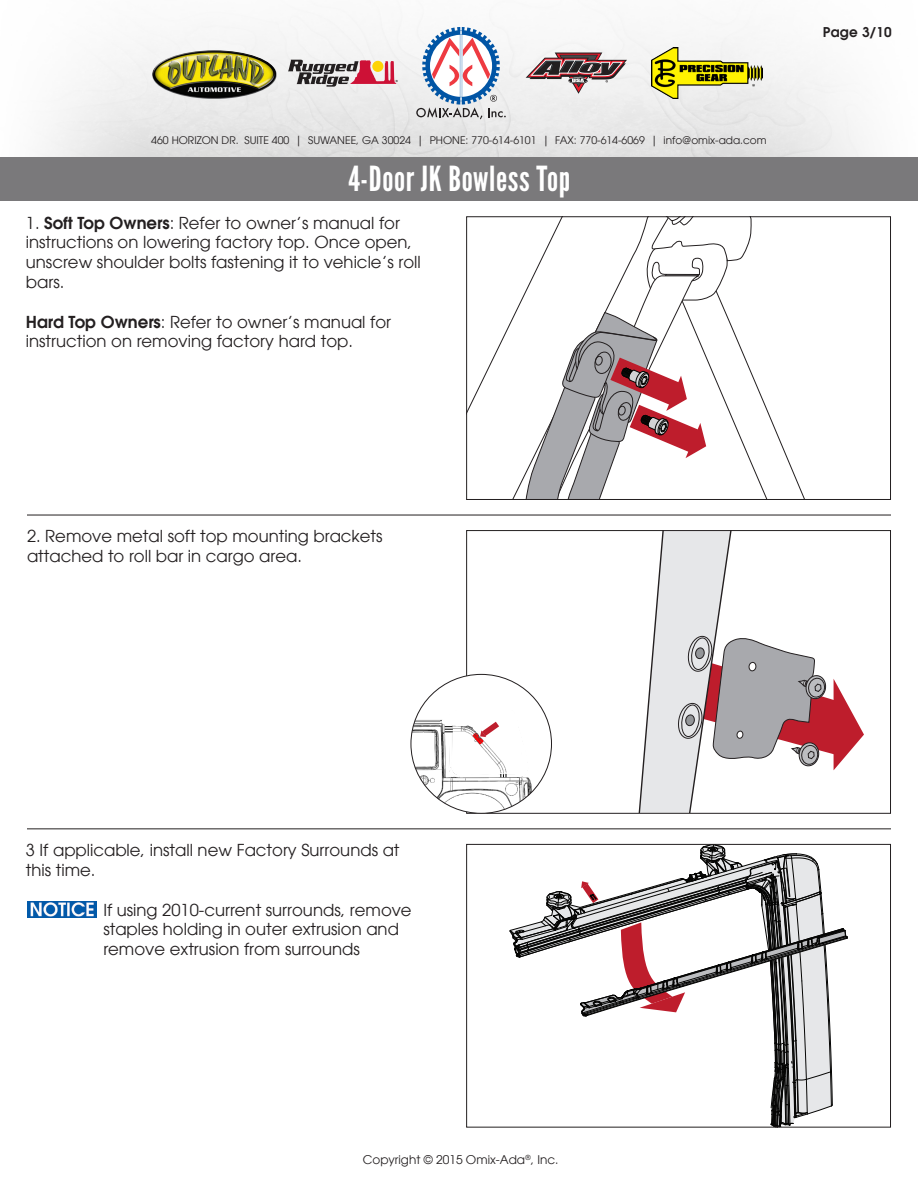
<style>
.page{position:relative;width:918px;height:1188px;background:#fff}
.page>*{position:absolute;margin:0;border:0;box-sizing:border-box;transform-origin:0 0}
.t1{font:34.5px "League Gothic";letter-spacing:.02em;color:#fff}
.t2{font:16.5px/19.8px "Avant Garde LT";color:#231f20}
.t3{font:600 13.5px "Avant Garde LT";letter-spacing:.02em;color:#231f20}
.t4{font:12px "Avant Garde LT";color:#231f20}
.t5{font:10.5px "Avant Garde LT";color:#231f20}
.s1{font-weight:600}
</style>
<div class="page">
<img style="left:0;top:21px;width:863px;height:139px">
<svg style="left:416px;top:27px;width:90px;height:92px"></svg>
<svg style="left:526px;top:53px;width:101px;height:41px"></svg>
<svg style="left:288px;top:60px;width:110px;height:27px"></svg>
<div style="left:1px;top:157px;width:917px;height:44px;background:#7a797b"></div>
<img style="left:152px;top:50px;width:125px;height:49px">
<img style="left:652px;top:47px;width:111px;height:52px">
<hr style="left:27px;top:515px;width:864px;height:1px;background:#231f20">
<hr style="left:27px;top:828px;width:864px;height:1px;background:#231f20">
<svg style="left:523px;top:218px;width:282px;height:280px"></svg>
<div style="left:466px;top:216px;width:425px;height:284px;border:1px solid #231f20"></div>
<svg style="left:638px;top:532px;width:226px;height:280px"></svg>
<div style="left:466px;top:530px;width:425px;height:284px;border:1px solid #231f20"></div>
<div style="left:411px;top:674px;width:141px;height:139px;background:#fff;border-radius:50%"></div>
<img style="left:419px;top:707px;width:117px;height:106px">
<svg style="left:411px;top:709px;width:118px;height:68px"></svg>
<svg style="left:510px;top:846px;width:338px;height:280px"></svg>
<div style="left:466px;top:844px;width:425px;height:284px;border:1px solid #231f20"></div>
<img style="left:27px;top:901px;width:70px;height:17px">
<p class="t5" style="left:151px;top:134px;width:617px">460 HORIZON DR. SUITE 400 | SUWANEE, GA 30024 | PHONE: 770-614-6101 | FAX: 770-614-6069 | info@omix-ada.com</p>
<h1 class="t1" style="left:348px;top:159px;width:223px">4-Door JK Bowless Top</h1>
<p class="t2" style="left:26px;top:213px;width:396px">1. <span class="s1">Soft Top Owners</span>: Refer to owner’s manual for instructions on lowering factory top. Once open, unscrew shoulder bolts fastening it to vehicle’s roll bars.</p>
<p class="t2" style="left:26px;top:312px;width:367px"><span class="s1">Hard Top Owners</span>: Refer to owner’s manual for instruction on removing factory hard top.</p>
<p class="t3" style="left:823px;top:23px;width:70px">Page 3/10</p>
<p class="t2" style="left:27px;top:526px;width:357px">2. Remove metal soft top mounting brackets attached to roll bar in cargo area.</p>
<p class="t2" style="left:26px;top:840px;width:375px">3 If applicable, install new Factory Surrounds at</p>
<p class="t2" style="left:26px;top:860px;width:71px">this time.</p>
<p class="t2" style="left:103px;top:900px;width:310px">If using 2010-current surrounds, remove staples holding in outer extrusion and remove extrusion from surrounds</p>
<p class="t4" style="left:363px;top:1153px;width:197px">Copyright © 2015 Omix-Ada<sup>®</sup>, Inc.</p>
</div>
